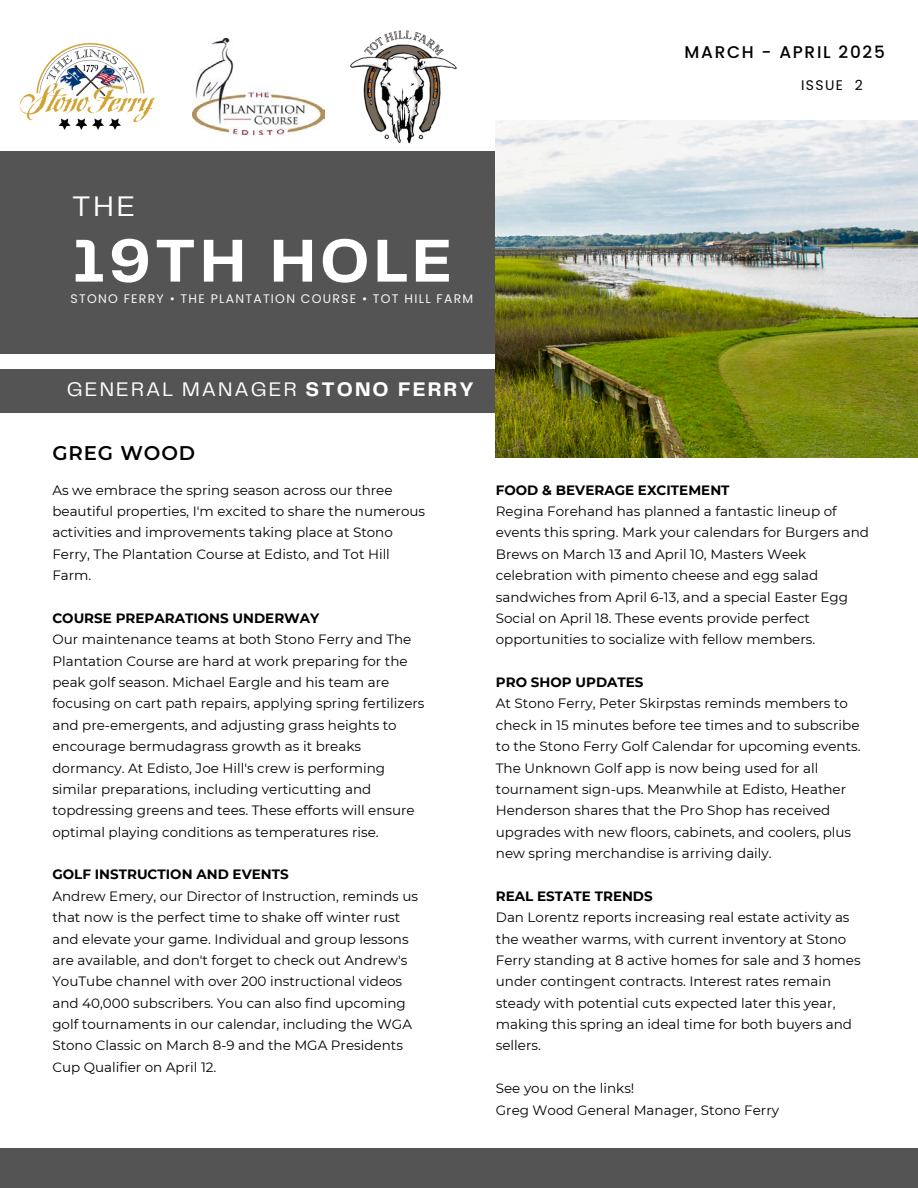
<style>
.page{position:relative;width:918px;height:1188px;background:#fff}
.page>*{position:absolute;margin:0;border:0;box-sizing:border-box;transform-origin:0 0}
.t1{font:700 62.85px "Telegraf";letter-spacing:.07em;color:#fff}
.t2{font:29.4px "Telegraf";color:#fff}
.t3{font:20.4px "Telegraf";letter-spacing:.1em;color:#fff}
.t4{font:600 19.8px "Montserrat";letter-spacing:.045em;color:#000}
.t5{font:500 16.95px "Poppins";letter-spacing:.1em;color:#000}
.t6{font:13.95px "Poppins";letter-spacing:.1em;color:#000}
.t7{font:13.5px/21.3px "Montserrat";color:#000}
.t8{font:700 13.5px "Montserrat";color:#000}
.t9{font:12.45px "Poppins";letter-spacing:.1em;color:#f3f7f0}
.s1{font-weight:700}
</style>
<div class="page">
<div style="left:0;top:151px;width:545px;height:202px;background:#545454"></div>
<div style="left:0;top:1149px;width:918px;height:39px;background:#545454"></div>
<img style="left:192px;top:38px;width:132px;height:97px">
<img style="left:21px;top:43px;width:133px;height:87px">
<div style="left:0;top:370px;width:545px;height:43px;background:#545454"></div>
<img style="left:350px;top:30px;width:107px;height:114px">
<img style="left:496px;top:121px;width:422px;height:336px">
<p class="t5" style="left:685px;top:40px;width:202px">MARCH - APRIL 2025</p>
<h2 class="t6" style="left:801px;top:76px;width:63px">ISSUE 2</h2>
<p class="t2" style="left:72px;top:193px;width:65px">THE</p>
<h5 class="t1" style="left:72px;top:234px;width:381px">19TH HOLE</h5>
<p class="t9" style="left:71px;top:290px;width:404px">STONO FERRY • THE PLANTATION COURSE • TOT HILL FARM</p>
<p class="t3" style="left:67px;top:381px;width:408px">GENERAL MANAGER <span class="s1">STONO FERRY</span></p>
<h6 class="t4" style="left:52px;top:441px;width:144px">GREG WOOD</h6>
<p class="t7" style="left:52px;top:479px;width:374px">As we embrace the spring season across our three beautiful properties, I'm excited to share the numerous activities and improvements taking place at Stono Ferry, The Plantation Course at Edisto, and Tot Hill Farm.</p>
<h1 class="t8" style="left:52px;top:610px;width:269px">COURSE PREPARATIONS UNDERWAY</h1>
<h4 class="t7" style="left:52px;top:629px;width:374px">Our maintenance teams at both Stono Ferry and The Plantation Course are hard at work preparing for the peak golf season. Michael Eargle and his team are focusing on cart path repairs, applying spring fertilizers and pre-emergents, and adjusting grass heights to encourage bermudagrass growth as it breaks dormancy. At Edisto, Joe Hill's crew is performing similar preparations, including verticutting and topdressing greens and tees. These efforts will ensure optimal playing conditions as temperatures rise.</h4>
<h3 class="t8" style="left:52px;top:866px;width:238px">GOLF INSTRUCTION AND EVENTS</h3>
<p class="t7" style="left:52px;top:885px;width:367px">Andrew Emery, our Director of Instruction, reminds us that now is the perfect time to shake off winter rust and elevate your game. Individual and group lessons are available, and don't forget to check out Andrew's YouTube channel with over 200 instructional videos and 40,000 subscribers. You can also find upcoming golf tournaments in our calendar, including the WGA Stono Classic on March 8-9 and the MGA Presidents Cup Qualifier on April 12.</p>
<p class="t8" style="left:496px;top:482px;width:235px">FOOD &amp; BEVERAGE EXCITEMENT</p>
<p class="t7" style="left:496px;top:501px;width:375px">Regina Forehand has planned a fantastic lineup of events this spring. Mark your calendars for Burgers and Brews on March 13 and April 10, Masters Week celebration with pimento cheese and egg salad sandwiches from April 6-13, and a special Easter Egg Social on April 18. These events provide perfect opportunities to socialize with fellow members.</p>
<p class="t8" style="left:496px;top:674px;width:149px">PRO SHOP UPDATES</p>
<p class="t7" style="left:496px;top:693px;width:366px">At Stono Ferry, Peter Skirpstas reminds members to check in 15 minutes before tee times and to subscribe to the Stono Ferry Golf Calendar for upcoming events.<br>The Unknown Golf app is now being used for all tournament sign-ups. Meanwhile at Edisto, Heather Henderson shares that the Pro Shop has received upgrades with new floors, cabinets, and coolers, plus new spring merchandise is arriving daily.</p>
<p class="t8" style="left:496px;top:888px;width:158px">REAL ESTATE TRENDS</p>
<p class="t7" style="left:496px;top:907px;width:366px">Dan Lorentz reports increasing real estate activity as the weather warms, with current inventory at Stono Ferry standing at 8 active homes for sale and 3 homes under contingent contracts. Interest rates remain steady with potential cuts expected later this year, making this spring an ideal time for both buyers and sellers.</p>
<p class="t7" style="left:496px;top:1078px;width:140px">See you on the links!</p>
<p class="t7" style="left:496px;top:1099px;width:285px">Greg Wood General Manager, Stono Ferry</p>
</div>
